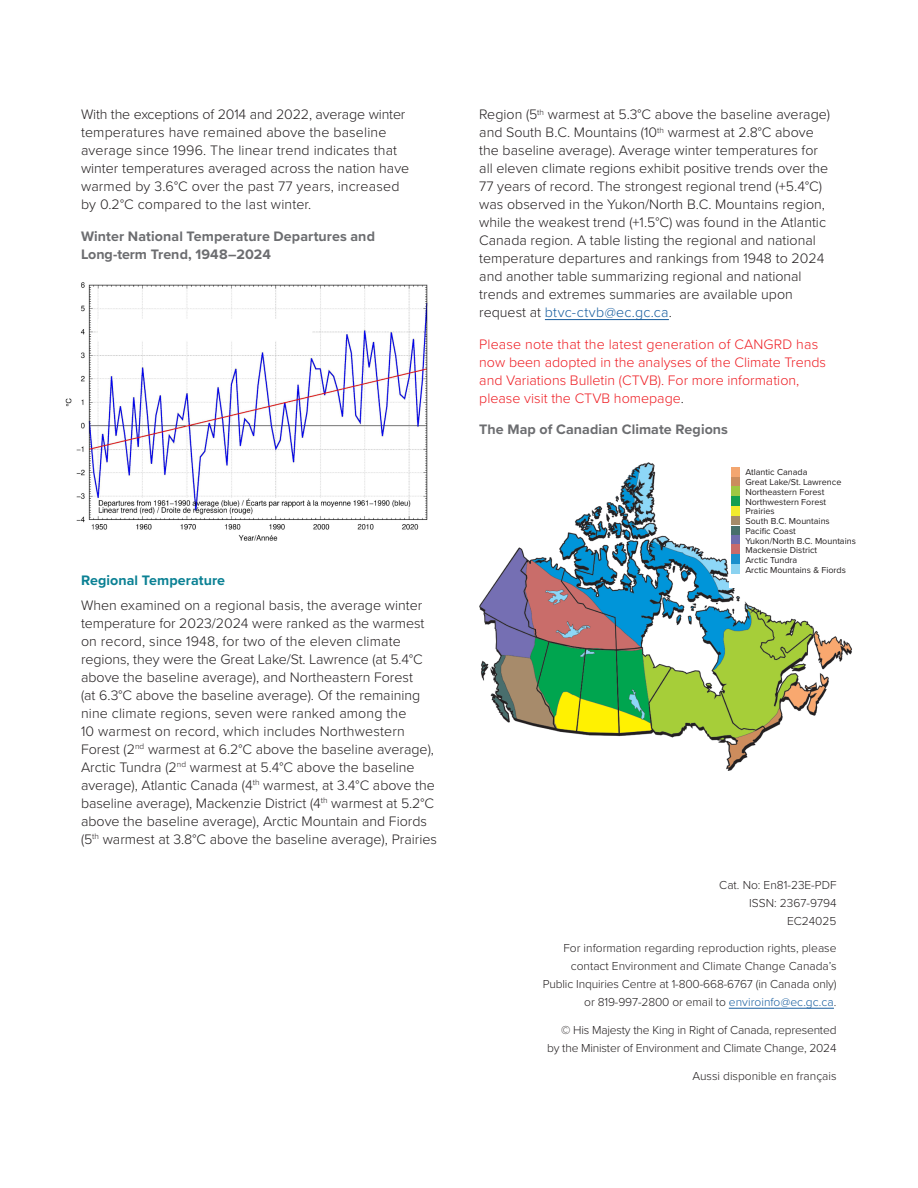
<style>
.page{position:relative;width:918px;height:1188px;background:#fff}
.page>*{position:absolute;margin:0;border:0;box-sizing:border-box;transform-origin:0 0}
.Body_Text{font:300 14.25px/18px "Proxima Nova";color:#231f20}
.Body_Text-2{font:300 14.25px/18px "Proxima Nova";color:#ee1d23}
.Body_Text-3{font:700 14.25px/18px "Proxima Nova";letter-spacing:.005em;color:#6c6d70}
.t1{font:700 14.25px "Proxima Nova";letter-spacing:.005em;color:#0b8194}
.Body_Text-4{font:300 12px/18px "Proxima Nova";color:#231f20;text-align:right}
.t2{font:9px/9.8px "Proxima Nova";color:#231f20}
.s1{color:#175d9e}
.s2{color:#231f20}
</style>
<div class="page">
<hr style="left:545px;top:319px;width:124px;height:1px;background:#175d9e">
<img style="left:65px;top:283px;width:363px;height:257px">
<svg style="left:97px;top:319px;width:216px;height:22px"></svg>
<img style="left:479px;top:463px;width:373px;height:308px">
<div style="left:668px;top:464px;width:207px;height:44px;background:#fff"></div>
<div style="left:729px;top:464px;width:148px;height:124px;background:#fff"></div>
<div style="left:732px;top:467px;width:8px;height:10px;background:#f3a670"></div>
<div style="left:732px;top:515px;width:8px;height:10px;background:#a58b6a"></div>
<div style="left:732px;top:477px;width:8px;height:10px;background:#cb8d5e"></div>
<div style="left:732px;top:526px;width:8px;height:9px;background:#47706c"></div>
<div style="left:732px;top:486px;width:8px;height:10px;background:#a0c843"></div>
<div style="left:732px;top:535px;width:8px;height:10px;background:#6f6dac"></div>
<div style="left:732px;top:496px;width:8px;height:9px;background:#159f51"></div>
<div style="left:732px;top:544px;width:8px;height:10px;background:#c96b6b"></div>
<div style="left:732px;top:506px;width:8px;height:9px;background:#f3eb2e"></div>
<div style="left:732px;top:554px;width:8px;height:10px;background:#1b8fcc"></div>
<div style="left:732px;top:564px;width:8px;height:10px;background:#8bd2f0"></div>
<hr style="left:729px;top:1008px;width:105px;height:1px;background:#175d9e">
<p class="Body_Text" style="left:81px;top:105px;width:330px">With the exceptions of 2014 and 2022, average winter temperatures have remained above the baseline average since 1996. The linear trend indicates that winter temperatures averaged across the nation have warmed by 3.6°C over the past 77 years, increased by 0.2°C compared to the last winter.</p>
<p class="Body_Text-3" style="left:81px;top:227px;width:296px">Winter National Temperature Departures and<br>Long-term Trend, 1948–2024</p>
<h4 class="t1" style="left:81px;top:570px;width:146px">Regional Temperature</h4>
<p class="Body_Text" style="left:81px;top:595px;width:358px">When examined on a regional basis, the average winter temperature for 2023/2024 were ranked as the warmest on record, since 1948, for two of the eleven climate regions, they were the Great Lake/St. Lawrence (at 5.4°C above the baseline average), and Northeastern Forest<br>(at 6.3°C above the baseline average). Of the remaining nine climate regions, seven were ranked among the<br>10 warmest on record, which includes Northwestern Forest (2<sup>nd</sup> warmest at 6.2°C above the baseline average), Arctic Tundra (2<sup>nd</sup> warmest at 5.4°C above the baseline average), Atlantic Canada (4<sup>th</sup> warmest, at 3.4°C above the baseline average), Mackenzie District (4<sup>th</sup> warmest at 5.2°C above the baseline average), Arctic Mountain and Fiords (5<sup>th</sup> warmest at 3.8°C above the baseline average), Prairies</p>
<p class="Body_Text" style="left:479px;top:105px;width:352px">Region (5<sup>th</sup> warmest at 5.3°C above the baseline average) and South B.C. Mountains (10<sup>th</sup> warmest at 2.8°C above the baseline average). Average winter temperatures for all eleven climate regions exhibit positive trends over the 77 years of record. The strongest regional trend (+5.4°C) was observed in the Yukon/North B.C. Mountains region, while the weakest trend (+1.5°C) was found in the Atlantic Canada region. A table listing the regional and national temperature departures and rankings from 1948 to 2024 and another table summarizing regional and national trends and extremes summaries are available upon request at <span class="s1">btvc-ctvb@ec.gc.ca</span>.</p>
<p class="Body_Text-2" style="left:479px;top:334px;width:348px">Please note that the latest generation of CANGRD has now been adopted in the analyses of the Climate Trends and Variations Bulletin (CTVB). For more information, please visit the CTVB homepage<span class="s2">.</span></p>
<p class="Body_Text-3" style="left:479px;top:420px;width:250px">The Map of Canadian Climate Regions</p>
<p class="t2" style="left:745px;top:467px;width:64px">Atlantic Canada</p>
<p class="t2" style="left:745px;top:477px;width:98px">Great Lake/St. Lawrence</p>
<p class="t2" style="left:745px;top:487px;width:81px">Northeastern Forest</p>
<p class="t2" style="left:745px;top:496px;width:82px">Northwestern Forest</p>
<p class="t2" style="left:745px;top:506px;width:31px">Prairies</p>
<p class="t2" style="left:745px;top:516px;width:86px">South B.C. Mountains</p>
<p class="t2" style="left:745px;top:526px;width:52px">Pacific Coast</p>
<p class="t2" style="left:745px;top:535px;width:112px">Yukon/North B.C. Mountains</p>
<p class="t2" style="left:745px;top:545px;width:73px">Mackensie District</p>
<p class="t2" style="left:745px;top:555px;width:102px">Arctic Tundra<br>Arctic Mountains &amp; Fiords</p>
<p class="Body_Text-4" style="left:719px;top:875px;width:119px">Cat. No: En81-23E-PDF<br>ISSN: 2367-9794<br>EC24025</p>
<p class="Body_Text-4" style="left:543px;top:939px;width:295px">For information regarding reproduction rights, please contact Environment and Climate Change Canada’s Public Inquiries Centre at 1-800-668-6767 (in Canada only) or 819-997-2800 or email to <span class="s1">enviroinfo@ec.gc.ca</span>.</p>
<p class="Body_Text-4" style="left:547px;top:1020px;width:291px">© His Majesty the King in Right of Canada, represented by the Minister of Environment and Climate Change, 2024</p>
<p class="Body_Text-4" style="left:692px;top:1066px;width:146px">Aussi disponible en français</p>
</div>
